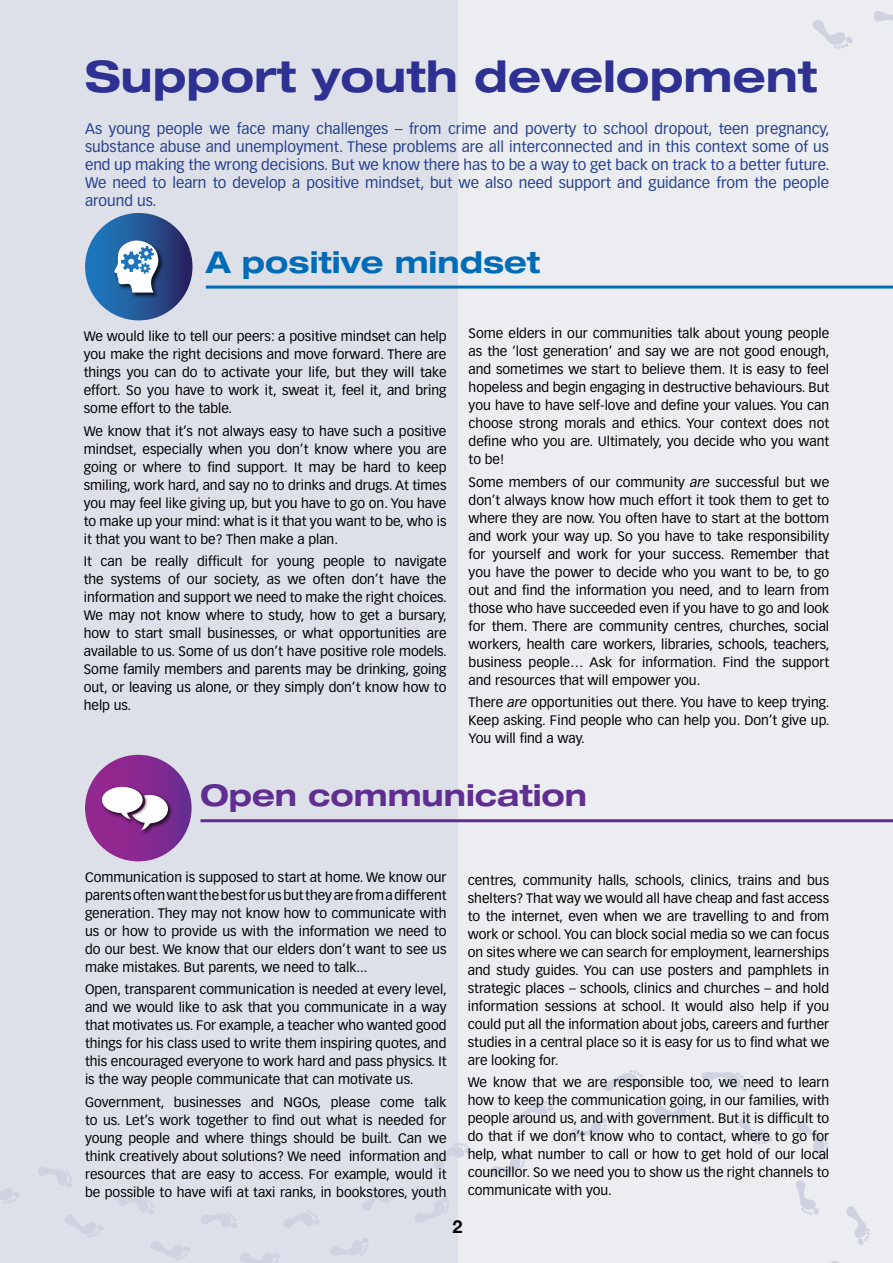
<style>
.page{position:relative;width:893px;height:1263px;background:#fff}
.page>*{position:absolute;margin:0;border:0;box-sizing:border-box;transform-origin:0 0}
.t1{font:700 expanded 43.5px "Helvetica Neue LT Std";color:#2e3092}
.t2{font:700 expanded 30px "Helvetica Neue LT Std";color:#602d91}
.t3{font:700 expanded 30px "Helvetica Neue LT Std";color:#006cb7}
.t4{font:700 18px "Helvetica Neue LT Std";color:#000}
.t5{font:15px/18px "Vectora LT Std";color:#25408f;text-align:justify}
.t6{font:13.5px/18px "Vectora LT Std";color:#000;text-align:justify}
.s1{font-style:italic}
</style>
<div class="page">
<div style="left:457px;top:0;width:436px;height:1263px;background:#ecedf1"></div>
<div style="left:0;top:0;width:457px;height:1263px;background:#dde0e8"></div>
<hr style="left:206px;top:286px;width:687px;height:3px;background:#006cb7">
<hr style="left:200px;top:819px;width:693px;height:3px;background:#602d91">
<div style="left:85px;top:213px;width:107px;height:107px;background:linear-gradient(to right,#1f84c9,#2a2762);border-radius:54px"></div>
<img style="left:112px;top:238px;width:53px;height:61px">
<svg style="left:110px;top:239px;width:48px;height:54px;background:#8eb0ce"></svg>
<div style="left:85px;top:755px;width:107px;height:106px;background:linear-gradient(to right,#9b258e,#6f2f92);border-radius:53px"></div>
<img style="left:128px;top:792px;width:47px;height:44px">
<img style="left:100px;top:784px;width:49px;height:1px">
<svg style="left:100px;top:785px;width:68px;height:45px;background:#bb90bd"></svg>
<svg style="left:810px;top:19px;width:43px;height:31px"></svg>
<svg style="left:873px;top:9px;width:20px;height:25px"></svg>
<svg style="left:0;top:1188px;width:20px;height:15px"></svg>
<svg style="left:38px;top:1167px;width:35px;height:20px"></svg>
<svg style="left:65px;top:1215px;width:38px;height:22px"></svg>
<svg style="left:118px;top:1197px;width:36px;height:17px"></svg>
<svg style="left:151px;top:1241px;width:39px;height:19px"></svg>
<svg style="left:201px;top:1212px;width:36px;height:16px"></svg>
<svg style="left:240px;top:1253px;width:40px;height:10px"></svg>
<svg style="left:284px;top:1211px;width:36px;height:17px"></svg>
<svg style="left:330px;top:1238px;width:39px;height:17px"></svg>
<svg style="left:362px;top:1188px;width:34px;height:23px"></svg>
<svg style="left:415px;top:1197px;width:34px;height:26px"></svg>
<svg style="left:434px;top:1141px;width:37px;height:29px"></svg>
<svg style="left:490px;top:1151px;width:36px;height:27px"></svg>
<svg style="left:513px;top:1099px;width:41px;height:27px"></svg>
<svg style="left:570px;top:1117px;width:38px;height:22px"></svg>
<svg style="left:602px;top:1069px;width:44px;height:22px"></svg>
<svg style="left:655px;top:1104px;width:39px;height:16px"></svg>
<svg style="left:701px;top:1072px;width:48px;height:20px"></svg>
<svg style="left:737px;top:1118px;width:35px;height:28px"></svg>
<svg style="left:797px;top:1121px;width:33px;height:40px"></svg>
<svg style="left:794px;top:1180px;width:26px;height:36px"></svg>
<svg style="left:845px;top:1206px;width:26px;height:39px"></svg>
<svg style="left:829px;top:1261px;width:21px;height:2px"></svg>
<h1 class="t1" style="left:85px;top:49px;width:734px">Support youth development</h1>
<p class="t5" style="left:85px;top:119px;width:746px">As young people we face many challenges – from crime and poverty to school dropout, teen pregnancy, substance abuse and unemployment. These problems are all interconnected and in this context some of us end up making the wrong decisions. But we know there has to be a way to get back on track to a better future.<br>We need to learn to develop a positive mindset, but we also need support and guidance from the people around us.</p>
<h2 class="t3" style="left:206px;top:243px;width:336px">A positive mindset</h2>
<p class="t6" style="left:84px;top:328px;width:364px">We would like to tell our peers: a positive mindset can help you make the right decisions and move forward. There are things you can do to activate your life, but they will take effort. So you have to work it, sweat it, feel it, and bring some effort to the table.</p>
<p class="t6" style="left:84px;top:422px;width:364px">We know that it’s not always easy to have such a positive mindset, especially when you don’t know where you are going or where to find support. It may be hard to keep smiling, work hard, and say no to drinks and drugs. At times you may feel like giving up, but you have to go on. You have to make up your mind: what is it that you want to be, who is it that you want to be? Then make a plan.</p>
<p class="t6" style="left:84px;top:552px;width:365px">It can be really difficult for young people to navigate the systems of our society, as we often don’t have the information and support we need to make the right choices.<br>We may not know where to study, how to get a bursary, how to start small businesses, or what opportunities are available to us. Some of us don’t have positive role models.<br>Some family members and parents may be drinking, going out, or leaving us alone, or they simply don’t know how to help us.</p>
<p class="t6" style="left:469px;top:325px;width:363px">Some elders in our communities talk about young people as the ‘lost generation’ and say we are not good enough, and sometimes we start to believe them. It is easy to feel hopeless and begin engaging in destructive behaviours. But you have to have self-love and define your values. You can choose strong morals and ethics. Your context does not define who you are. Ultimately, you decide who you want to be!</p>
<p class="t6" style="left:469px;top:473px;width:363px">Some members of our community <span class="s1">are</span> successful but we don’t always know how much effort it took them to get to where they are now. You often have to start at the bottom and work your way up. So you have to take responsibility for yourself and work for your success. Remember that you have the power to decide who you want to be, to go out and find the information you need, and to learn from those who have succeeded even if you have to go and look for them. There are community centres, churches, social workers, health care workers, libraries, schools, teachers, business people… Ask for information. Find the support and resources that will empower you.</p>
<p class="t6" style="left:469px;top:693px;width:363px">There <span class="s1">are</span> opportunities out there. You have to keep trying.<br>Keep asking. Find people who can help you. Don’t give up.<br>You will find a way.</p>
<h2 class="t2" style="left:200px;top:777px;width:388px">Open communication</h2>
<p class="t6" style="left:85px;top:868px;width:363px">Communication is supposed to start at home. We know our parents often want the best for us but they are from a different generation. They may not know how to communicate with us or how to provide us with the information we need to do our best. We know that our elders don’t want to see us make mistakes. But parents, we need to talk...</p>
<p class="t6" style="left:85px;top:981px;width:363px">Open, transparent communication is needed at every level, and we would like to ask that you communicate in a way that motivates us. For example, a teacher who wanted good things for his class used to write them inspiring quotes, and this encouraged everyone to work hard and pass physics. It is the way people communicate that can motivate us.</p>
<p class="t6" style="left:85px;top:1093px;width:363px">Government, businesses and NGOs, please come talk to us. Let’s work together to find out what is needed for young people and where things should be built. Can we think creatively about solutions? We need information and resources that are easy to access. For example, would it be possible to have wifi at taxi ranks, in bookstores, youth</p>
<p class="t6" style="left:468px;top:871px;width:363px">centres, community halls, schools, clinics, trains and bus shelters? That way we would all have cheap and fast access to the internet, even when we are travelling to and from work or school. You can block social media so we can focus on sites where we can search for employment, learnerships and study guides. You can use posters and pamphlets in strategic places – schools, clinics and churches – and hold information sessions at school. It would also help if you could put all the information about jobs, careers and further studies in a central place so it is easy for us to find what we are looking for.</p>
<p class="t6" style="left:468px;top:1074px;width:363px">We know that we are responsible too, we need to learn how to keep the communication going, in our families, with people around us, and with government. But it is difficult to do that if we don’t know who to contact, where to go for help, what number to call or how to get hold of our local councillor. So we need you to show us the right channels to communicate with you.</p>
<h3 class="t4" style="left:453px;top:1215px;width:12px">2</h3>
</div>
